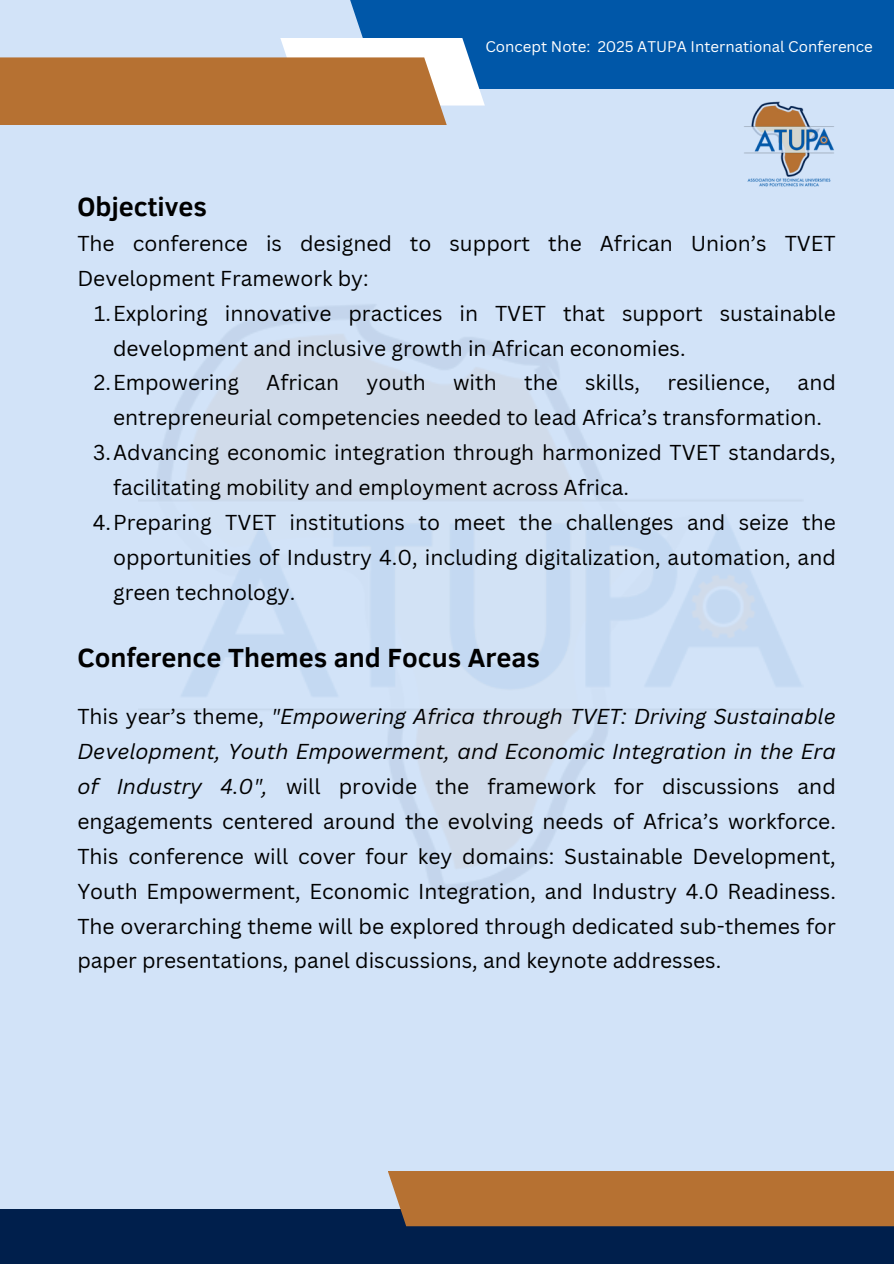
<style>
.page{position:relative;width:894px;height:1264px;background:#fff}
.page>*{position:absolute;margin:0;border:0;box-sizing:border-box;transform-origin:0 0}
.t1{font:700 27px "Clear Sans";color:#000}
.t2{font:21px/34.8px "Canva Sans";color:#000}
.t3{font:15px "Canva Sans";color:#fff}
.s1{font-style:italic}
</style>
<div class="page">
<div style="left:0;top:0;width:893px;height:1263px;background:#d2e3f8"></div>
<div style="left:315px;top:0;width:578px;height:89px;background:#0057a8"></div>
<svg style="left:280px;top:38px;width:204px;height:67px;background:#e0eaf4"></svg>
<div style="left:0;top:57px;width:446px;height:68px;background:#b67132"></div>
<div style="left:0;top:1208px;width:893px;height:55px;background:#001f4c"></div>
<div style="left:387px;top:1171px;width:506px;height:55px;background:#b67132"></div>
<img style="left:744px;top:101px;width:90px;height:86px">
<p class="t1" style="left:77px;top:187px;width:131px">Objectives</p>
<p class="t3" style="left:485px;top:36px;width:389px">Concept Note: 2025 ATUPA International Conference</p>
<p class="t2" style="left:77px;top:225px;width:759px">The conference is designed to support the African Union’s TVET<br>Development Framework by:</p>
<p class="t2" style="left:113px;top:295px;width:724px;text-indent:-19px">1.Exploring innovative practices in TVET that support sustainable development and inclusive growth in African economies.</p>
<h1 class="t2" style="left:94px;top:365px;width:146px">2.Empowering</h1>
<h1 class="t2" style="left:266px;top:365px;width:74px">African</h1>
<h1 class="t2" style="left:366px;top:365px;width:61px">youth</h1>
<h1 class="t2" style="left:453px;top:365px;width:45px">with</h1>
<h1 class="t2" style="left:524px;top:365px;width:35px">the</h1>
<h1 class="t2" style="left:585px;top:365px;width:56px">skills,</h1>
<h1 class="t2" style="left:667px;top:365px;width:104px">resilience,</h1>
<h1 class="t2" style="left:113px;top:365px;width:724px;text-indent:684px">and entrepreneurial competencies needed to lead Africa’s transformation.</h1>
<h2 class="t2" style="left:113px;top:434px;width:724px;text-indent:-20px">3.Advancing economic integration through harmonized TVET standards, facilitating mobility and employment across Africa.</h2>
<p class="t2" style="left:113px;top:504px;width:724px;text-align:justify;text-indent:-20px">4.Preparing TVET institutions to meet the challenges and seize the opportunities of Industry 4.0, including digitalization, automation, and green technology.</p>
<p class="t1" style="left:77px;top:638px;width:464px">Conference Themes and Focus Areas</p>
<p class="t2" style="left:77px;top:698px;width:759px;text-align:justify">This year’s theme, <span class="s1">"Empowering Africa through TVET: Driving Sustainable Development, Youth Empowerment, and Economic Integration in the Era of Industry 4.0",</span> will provide the framework for discussions and engagements centered around the evolving needs of Africa’s workforce.<br>This conference will cover four key domains: Sustainable Development, Youth Empowerment, Economic Integration, and Industry 4.0 Readiness.<br>The overarching theme will be explored through dedicated sub-themes for paper presentations, panel discussions, and keynote addresses.</p>
</div>
